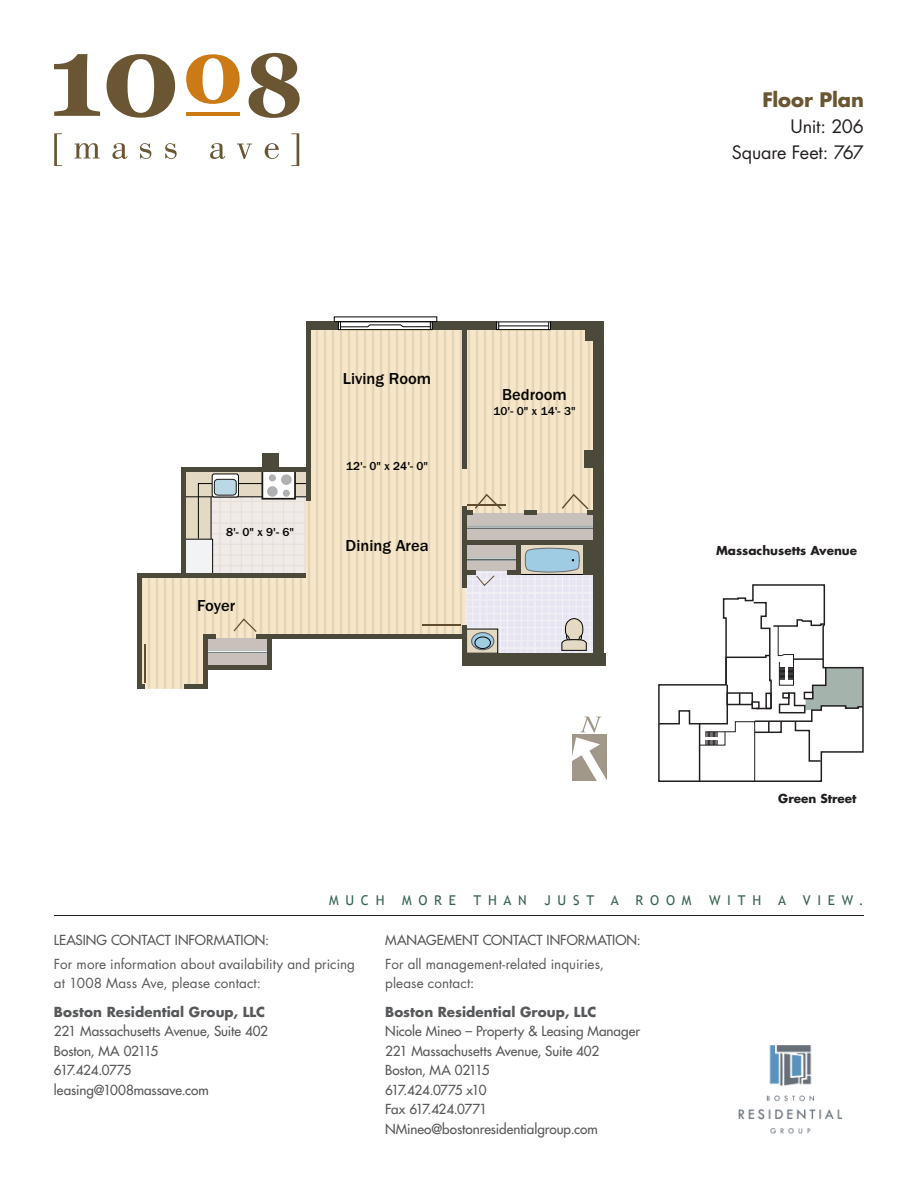
<style>
.page{position:relative;width:918px;height:1188px;background:#fff}
.page>*{position:absolute;margin:0;border:0;box-sizing:border-box;transform-origin:0 0}
.t1{font:700 19.5px "Futura";letter-spacing:-.005em;color:#6b5633}
.t2{font:18px/26.1px "Futura";letter-spacing:-.01em;color:#231f20;text-align:right}
.t3{font:500 16.5px "Franklin Gothic";color:#040503}
.t4{font:13.5px/19.5px "Futura";color:#57585a}
.t5{font:13.5px/19.5px "Futura";letter-spacing:.005em;color:#57585a}
.t6{font:700 13.5px "Futura";letter-spacing:.005em;color:#57585a}
.t7{font:13.5px "Trebuchet MS";letter-spacing:.5em;color:#376350}
.t8{font:500 12px "Franklin Gothic";color:#040503}
.t9{font:700 12px "Futura";color:#231f20}
</style>
<div class="page">
<svg style="left:658px;top:584px;width:206px;height:198px"></svg>
<svg style="left:572px;top:717px;width:35px;height:64px"></svg>
<svg style="left:142px;top:330px;width:459px;height:359px;fill:#f7e7c8"></svg>
<div style="left:467px;top:569px;width:132px;height:94px;background:#e7e5f2"></div>
<div style="left:517px;top:543px;width:67px;height:31px;background:#e4dac3"></div>
<div style="left:467px;top:629px;width:31px;height:24px;background:#e4dac3"></div>
<div style="left:466px;top:629px;width:32px;height:25px;border:1px solid #040503"></div>
<svg style="left:472px;top:633px;width:22px;height:17px"></svg>
<div style="left:471px;top:632px;width:23px;height:18px;border:1px solid #636366;border-radius:50%"></div>
<div style="left:475px;top:637px;width:16px;height:12px;border:1px solid #040503;border-radius:50%"></div>
<svg style="left:561px;top:618px;width:26px;height:33px"></svg>
<svg style="left:213px;top:539px;width:93px;height:34px;background:#ede8e4"></svg>
<div style="left:183px;top:471px;width:28px;height:71px;background:#e4dac3"></div>
<div style="left:183px;top:471px;width:124px;height:26px;background:#e4dac3"></div>
<svg style="left:198px;top:483px;width:110px;height:56px"></svg>
<svg style="left:212px;top:474px;width:26px;height:23px"></svg>
<div style="left:212px;top:474px;width:27px;height:23px;border:1px solid #040503;border-radius:2px"></div>
<div style="left:262px;top:470px;width:33px;height:29px;background:#fff"></div>
<div style="left:261px;top:469px;width:35px;height:31px;border:2px solid #181817"></div>
<div style="left:281px;top:474px;width:11px;height:11px;background:#b0b1b2;border-radius:50%"></div>
<div style="left:283px;top:490px;width:7px;height:7px;background:#b0b1b2;border-radius:50%"></div>
<div style="left:267px;top:486px;width:11px;height:11px;background:#b0b1b2;border-radius:50%"></div>
<div style="left:269px;top:474px;width:7px;height:7px;background:#b0b1b2;border-radius:50%"></div>
<div style="left:214px;top:479px;width:22px;height:16px;background:#bbd8e6;border-radius:3px"></div>
<div style="left:214px;top:479px;width:23px;height:17px;border:1px solid #181817;border-radius:3px"></div>
<div style="left:183px;top:539px;width:30px;height:37px;background:#f2f3f4"></div>
<div style="left:183px;top:539px;width:30px;height:37px;border:1px solid #040503"></div>
<div style="left:207px;top:638px;width:61px;height:30px;background:#c7c0bb"></div>
<div style="left:466px;top:542px;width:51px;height:29px;background:#c7c0bb"></div>
<div style="left:466px;top:513px;width:130px;height:29px;background:#c7c0bb"></div>
<svg style="left:207px;top:650px;width:60px;height:3px"></svg>
<svg style="left:467px;top:557px;width:49px;height:3px"></svg>
<svg style="left:467px;top:526px;width:126px;height:3px"></svg>
<div style="left:181px;top:467px;width:5px;height:109px;background:#4b4939"></div>
<div style="left:137px;top:573px;width:5px;height:116px;background:#4b4939"></div>
<div style="left:516px;top:544px;width:5px;height:30px;background:#4b4939"></div>
<div style="left:462px;top:507px;width:5px;height:81px;background:#4b4939"></div>
<div style="left:462px;top:625px;width:5px;height:36px;background:#4b4939"></div>
<div style="left:466px;top:540px;width:130px;height:5px;background:#4b4939"></div>
<div style="left:466px;top:570px;width:9px;height:5px;background:#4b4939"></div>
<div style="left:508px;top:570px;width:13px;height:5px;background:#4b4939"></div>
<div style="left:267px;top:634px;width:5px;height:36px;background:#4b4939"></div>
<hr style="left:203px;top:634px;width:4px;height:55px;background:#4b4939">
<div style="left:206px;top:665px;width:65px;height:5px;background:#4b4939"></div>
<div style="left:184px;top:684px;width:23px;height:5px;background:#4b4939"></div>
<svg style="left:142px;top:684px;width:3px;height:5px"></svg>
<div style="left:257px;top:634px;width:210px;height:5px;background:#4b4939"></div>
<div style="left:205px;top:634px;width:11px;height:5px;background:#4b4939"></div>
<div style="left:137px;top:573px;width:169px;height:5px;background:#4b4939"></div>
<div style="left:181px;top:467px;width:129px;height:5px;background:#4b4939"></div>
<div style="left:462px;top:325px;width:5px;height:144px;background:#4b4939"></div>
<div style="left:306px;top:323px;width:5px;height:178px;background:#4b4939"></div>
<div style="left:306px;top:321px;width:32px;height:9px;background:#4b4939"></div>
<div style="left:432px;top:321px;width:64px;height:9px;background:#4b4939"></div>
<div style="left:551px;top:321px;width:53px;height:9px;background:#4b4939"></div>
<div style="left:593px;top:323px;width:11px;height:342px;background:#4b4939"></div>
<div style="left:462px;top:653px;width:143px;height:12px;background:#4b4939"></div>
<div style="left:583px;top:544px;width:17px;height:31px;background:#4b4939"></div>
<hr style="left:524px;top:510px;width:13px;height:4px;background:#4b4939">
<hr style="left:587px;top:510px;width:13px;height:4px;background:#4b4939">
<div style="left:262px;top:453px;width:17px;height:17px;background:#4b4939"></div>
<div style="left:584px;top:450px;width:13px;height:17px;background:#4b4939"></div>
<div style="left:585px;top:323px;width:17px;height:17px;background:#4b4939"></div>
<div style="left:338px;top:321px;width:95px;height:9px;border:1px solid #040503"></div>
<div style="left:334px;top:317px;width:103px;height:5px;border:1px solid #040503"></div>
<svg style="left:340px;top:322px;width:91px;height:8px"></svg>
<svg style="left:499px;top:323px;width:49px;height:5px"></svg>
<div style="left:496px;top:321px;width:55px;height:9px;border:1px solid #040503"></div>
<hr style="left:499px;top:326px;width:49px;height:1px;background:#040503">
<hr style="left:423px;top:624px;width:38px;height:2px;background:#624e2e">
<hr style="left:468px;top:504px;width:38px;height:2px;background:#624e2e">
<hr style="left:144px;top:644px;width:2px;height:39px;background:#624e2e">
<svg style="left:525px;top:493px;width:65px;height:114px"></svg>
<svg style="left:232px;top:617px;width:26px;height:16px"></svg>
<svg style="left:466px;top:493px;width:37px;height:21px"></svg>
<svg style="left:475px;top:574px;width:20px;height:13px"></svg>
<svg style="left:54px;top:133px;width:8px;height:33px"></svg>
<svg style="left:75px;top:143px;width:25px;height:15px"></svg>
<svg style="left:112px;top:143px;width:16px;height:16px"></svg>
<svg style="left:140px;top:143px;width:11px;height:16px"></svg>
<svg style="left:165px;top:143px;width:12px;height:16px"></svg>
<svg style="left:210px;top:143px;width:15px;height:16px"></svg>
<svg style="left:237px;top:144px;width:15px;height:15px"></svg>
<svg style="left:265px;top:143px;width:14px;height:16px"></svg>
<svg style="left:291px;top:133px;width:8px;height:33px"></svg>
<svg style="left:54px;top:54px;width:46px;height:62px"></svg>
<svg style="left:107px;top:54px;width:68px;height:64px"></svg>
<svg style="left:186px;top:54px;width:54px;height:50px"></svg>
<svg style="left:249px;top:53px;width:51px;height:65px"></svg>
<hr style="left:186px;top:113px;width:54px;height:3px;background:#cb7a16">
<hr style="left:54px;top:915px;width:810px;height:1px;background:#231f20">
<img style="left:738px;top:1045px;width:105px;height:89px">
<h1 class="t1" style="left:762px;top:86px;width:103px">Floor Plan</h1>
<h2 class="t2" style="left:732px;top:113px;width:134px">Unit: 206<br>Square Feet: 767</h2>
<p class="t8" style="left:226px;top:525px;width:69px">8'- 0" x 9'- 6"</p>
<p class="t3" style="left:197px;top:597px;width:39px">Foyer</p>
<p class="t3" style="left:343px;top:369px;width:90px">Living Room</p>
<p class="t8" style="left:346px;top:460px;width:84px">12'- 0" x 24'- 0"</p>
<p class="t3" style="left:346px;top:536px;width:85px">Dining Area</p>
<p class="t3" style="left:502px;top:385px;width:66px">Bedroom</p>
<p class="t8" style="left:494px;top:404px;width:84px">10'- 0" x 14'- 3"</p>
<p class="t9" style="left:716px;top:542px;width:143px">Massachusetts Avenue</p>
<p class="t9" style="left:778px;top:791px;width:80px">Green Street</p>
<p class="t7" style="left:329px;top:893px;width:57px">MUCH</p>
<p class="t7" style="left:402px;top:893px;width:56px">MORE</p>
<p class="t7" style="left:473px;top:893px;width:55px">THAN</p>
<p class="t7" style="left:544px;top:893px;width:148px">JUST A ROOM</p>
<p class="t7" style="left:709px;top:893px;width:156px">WITH A VIEW.</p>
<p class="t4" style="left:54px;top:930px;width:217px">LEASING CONTACT INFORMATION:</p>
<p class="t5" style="left:54px;top:954px;width:303px">For more information about availability and pricing at 1008 Mass Ave, please contact:</p>
<p class="t6" style="left:54px;top:1002px;width:213px">Boston Residential Group, LLC</p>
<p class="t4" style="left:54px;top:1022px;width:216px">221 Massachusetts Avenue, Suite 402<br>Boston, MA 02115<br>617.424.0775 leasing@1008massave.com</p>
<p class="t4" style="left:385px;top:930px;width:257px">MANAGEMENT CONTACT INFORMATION:</p>
<p class="t5" style="left:385px;top:954px;width:220px">For all management-related inquiries, please contact:</p>
<p class="t6" style="left:385px;top:1003px;width:213px">Boston Residential Group, LLC</p>
<p class="t4" style="left:385px;top:1022px;width:256px">Nicole Mineo – Property &amp; Leasing Manager<br>221 Massachusetts Avenue, Suite 402<br>Boston, MA 02115<br>617.424.0775 x10<br>Fax 617.424.0771<br>NMineo@bostonresidentialgroup.com</p>
</div>
